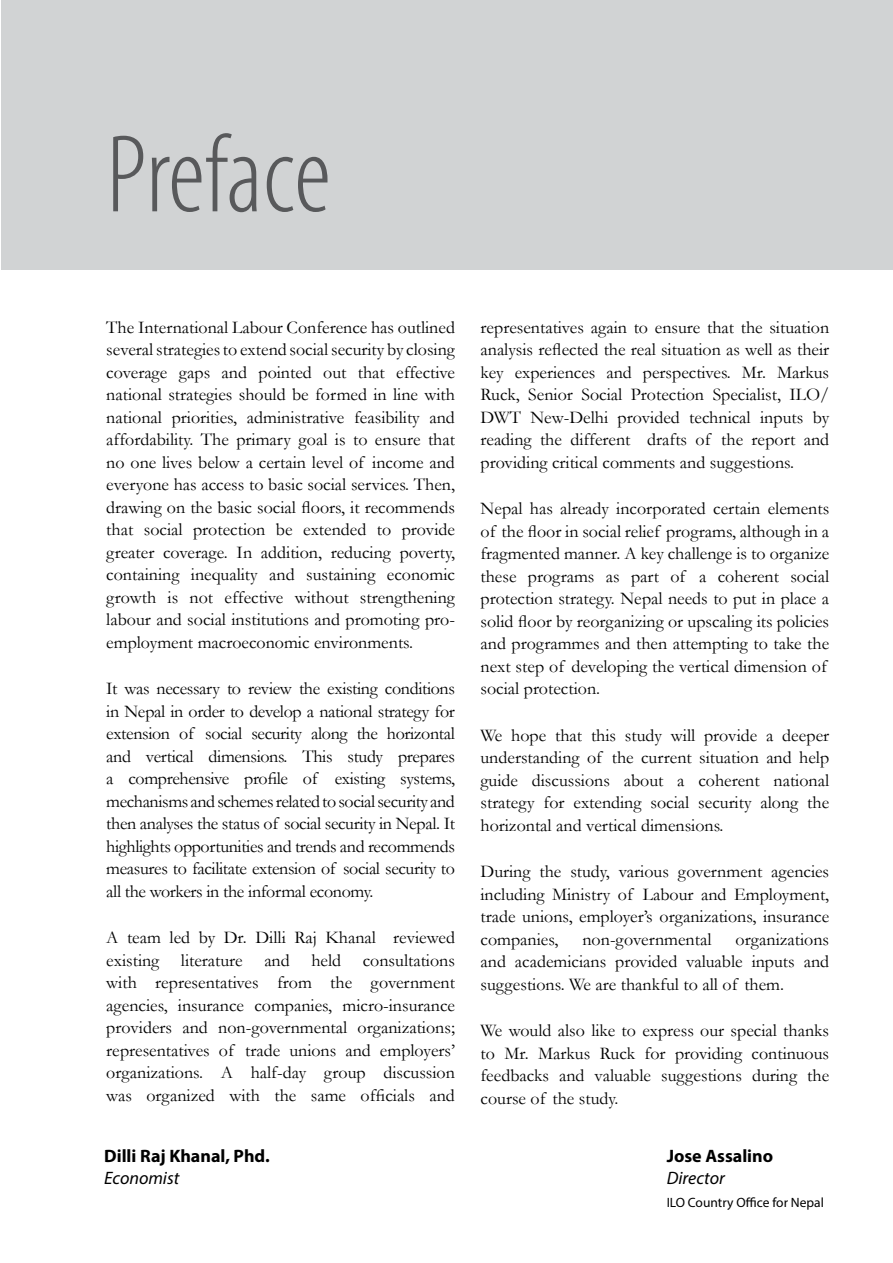
<style>
.page{position:relative;width:893px;height:1263px;background:#fff}
.page>*{position:absolute;margin:0;border:0;box-sizing:border-box;transform-origin:0 0}
.t1{font:300 condensed 111.6px "Myriad Pro";letter-spacing:-.005em;color:#58595b}
.t2{font:18px/22.5px "Garamond";color:#000;text-align:justify}
.t3{font:700 18px "Myriad Pro";color:#000}
.t4{font:italic 18px "Myriad Pro";color:#000}
.t5{font:13.5px "Myriad Pro";color:#000}
</style>
<div class="page">
<div style="left:1px;top:0;width:892px;height:270px;background:#d1d3d4"></div>
<h1 class="t1" style="left:106px;top:115px;width:226px">Preface</h1>
<p class="t2" style="left:106px;top:315px;width:350px">The International Labour Conference has outlined several strategies to extend social security by closing coverage gaps and pointed out that effective national strategies should be formed in line with national priorities, administrative feasibility and affordability. The primary goal is to ensure that no one lives below a certain level of income and everyone has access to basic social services. Then, drawing on the basic social floors, it recommends that social protection be extended to provide greater coverage. In addition, reducing poverty, containing inequality and sustaining economic growth is not effective without strengthening labour and social institutions and promoting pro&shy;employment macroeconomic environments.</p>
<p class="t2" style="left:106px;top:677px;width:350px">It was necessary to review the existing conditions in Nepal in order to develop a national strategy for extension of social security along the horizontal and vertical dimensions. This study prepares a comprehensive profile of existing systems, mechanisms and schemes related to social security and then analyses the status of social security in Nepal. It highlights opportunities and trends and recommends measures to facilitate extension of social security to all the workers in the informal economy.</p>
<p class="t2" style="left:106px;top:926px;width:350px">A team led by Dr. Dilli Raj Khanal reviewed existing literature and held consultations with representatives from the government agencies, insurance companies, micro-insurance providers and non-governmental organizations; representatives of trade unions and employers’ organizations. A half-day group discussion was organized with the same officials and</p>
<p class="t2" style="left:480px;top:315px;width:350px">representatives again to ensure that the situation analysis reflected the real situation as well as their key experiences and perspectives. Mr. Markus Ruck, Senior Social Protection Specialist, ILO/ DWT New-Delhi provided technical inputs by reading the different drafts of the report and providing critical comments and suggestions.</p>
<p class="t2" style="left:480px;top:497px;width:350px;text-align:left">Nepal has already incorporated certain elements of the floor in social relief programs, although in a fragmented manner. A key challenge is to organize these programs as part of a coherent social protection strategy. Nepal needs to put in place a solid floor by reorganizing or upscaling its policies and programmes and then attempting to take the next step of developing the vertical dimension of social protection.</p>
<p class="t2" style="left:480px;top:723px;width:350px">We hope that this study will provide a deeper understanding of the current situation and help guide discussions about a coherent national strategy for extending social security along the horizontal and vertical dimensions.</p>
<p class="t2" style="left:480px;top:860px;width:350px">During the study, various government agencies including Ministry of Labour and Employment, trade unions, employer’s organizations, insurance companies,</p>
<p class="t2" style="left:582px;top:927px;width:131px">non-governmental</p>
<p class="t2" style="left:480px;top:927px;width:350px;text-indent:255px">organizations and academicians provided valuable inputs and suggestions. We are thankful to all of them.</p>
<p class="t2" style="left:480px;top:1019px;width:350px">We would also like to express our special thanks to Mr. Markus Ruck for providing continuous feedbacks and valuable suggestions during the course of the study.</p>
<p class="t3" style="left:104px;top:1144px;width:167px">Dilli Raj Khanal, Phd.</p>
<p class="t3" style="left:667px;top:1144px;width:108px">Jose Assalino</p>
<p class="t4" style="left:104px;top:1167px;width:77px">Economist</p>
<p class="t4" style="left:667px;top:1167px;width:60px">Director</p>
<p class="t5" style="left:667px;top:1194px;width:159px">ILO Country Office for Nepal</p>
</div>
